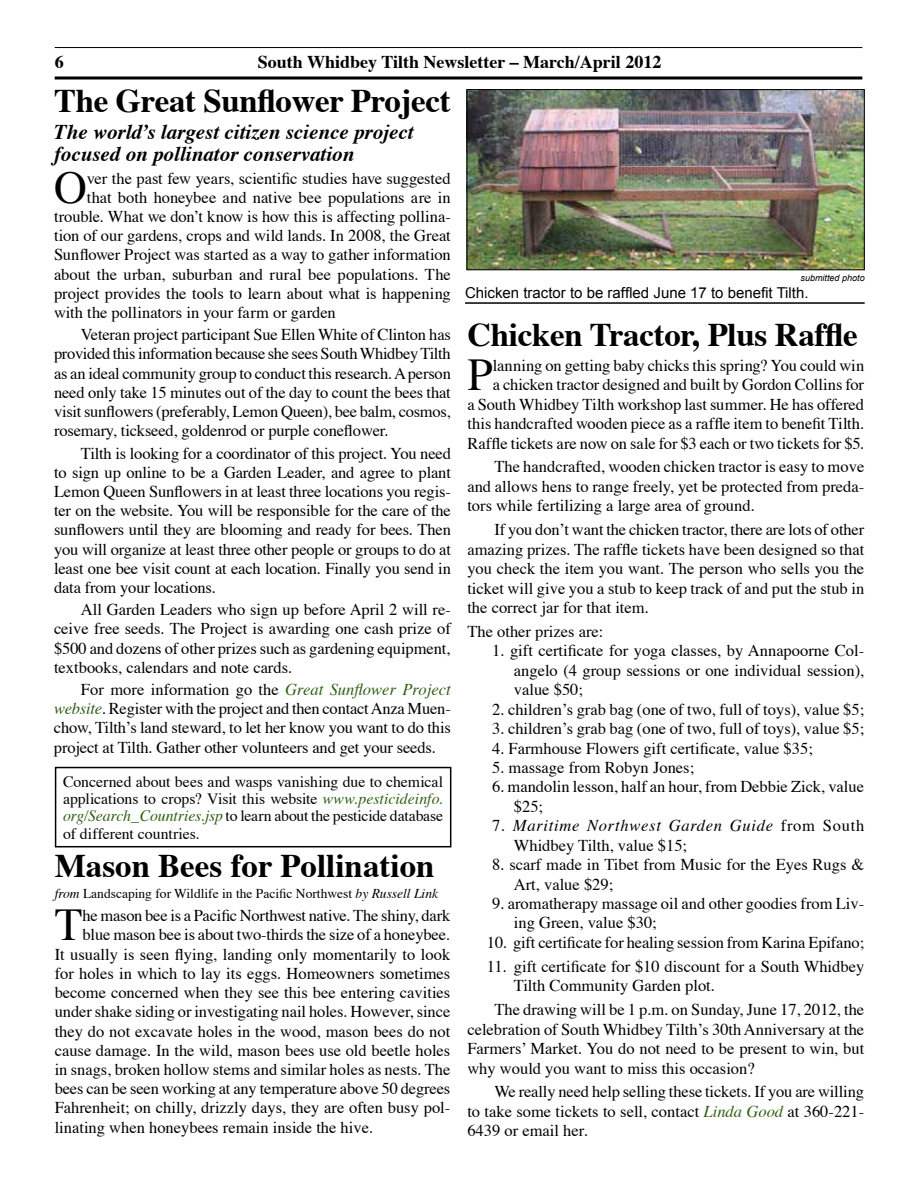
<style>
.page{position:relative;width:918px;height:1188px;background:#fff}
.page>*{position:absolute;margin:0;border:0;box-sizing:border-box;transform-origin:0 0}
.t1{font:45.45px "Times";color:#000}
.t2{font:700 33px "Times";letter-spacing:-.01em;color:#000}
.t3{font:italic 700 21px/22.5px "Times";color:#000}
.t4{font:700 18px "Times";color:#000}
.t5{font:16.5px/19.5px "Times";color:#000;text-align:justify}
.t6{font:15.75px/17.2px "Times";letter-spacing:-.005em;color:#000;text-align:justify}
.t7{font:15px "Arial";color:#000}
.t8{font:13.5px "Times";color:#000}
.t9{font:italic 9px "Arial";color:#000}
.s1{font-style:italic;color:#2f5f14}
.s2{font-style:italic}
</style>
<div class="page">
<img style="left:469px;top:91px;width:394px;height:177px">
<div style="left:467px;top:89px;width:398px;height:181px;border:1px solid #000"></div>
<hr style="left:465px;top:302px;width:400px;height:2px;background:#000">
<div style="left:55px;top:767px;width:396px;height:80px;border:2px solid #000"></div>
<hr style="left:55px;top:47px;width:807px;height:1px;background:#000">
<svg style="left:55px;top:76px;width:807px;height:4px;background:#3f3f3f"></svg>
<p class="t4" style="left:55px;top:49px;width:10px">6</p>
<p class="t4" style="left:258px;top:49px;width:405px">South Whidbey Tilth Newsletter – March/April 2012</p>
<h2 class="t2" style="left:54px;top:79px;width:398px">The Great Sunflower Project</h2>
<p class="t3" style="left:54px;top:122px;width:361px">The world’s largest citizen science project focused on pollinator conservation</p>
<h1 class="t1" style="left:54px;top:159px;width:34px">O</h1>
<p class="t5" style="left:87px;top:169px;width:366px">ver the past few years, scientific studies have suggested</p>
<p class="t5" style="left:87px;top:189px;width:365px">that both honeybee and native bee populations are in</p>
<p class="t5" style="left:54px;top:208px;width:398px">trouble. What we don’t know is how this is affecting pollina-</p>
<p class="t5" style="left:54px;top:227px;width:398px">tion of our gardens, crops and wild lands. In 2008, the Great</p>
<p class="t5" style="left:54px;top:246px;width:398px">Sunflower Project was started as a way to gather information</p>
<p class="t5" style="left:54px;top:265px;width:398px">about the urban, suburban and rural bee populations. The</p>
<p class="t5" style="left:54px;top:285px;width:398px">project provides the tools to learn about what is happening</p>
<p class="t5" style="left:54px;top:304px;width:283px">with the pollinators in your farm or garden</p>
<p class="t5" style="left:54px;top:326px;width:398px;text-indent:27px">Veteran project participant Sue Ellen White of Clinton has provided this information because she sees South Whidbey Tilth as an ideal community group to conduct this research. A person need only take 15 minutes out of the day to count the bees that visit sunflowers (preferably, Lemon Queen), bee balm, cosmos, rosemary, tickseed, goldenrod or purple coneflower.</p>
<p class="t5" style="left:54px;top:444px;width:399px;text-indent:27px">Tilth is looking for a coordinator of this project. You need to sign up online to be a Garden Leader, and agree to plant Lemon Queen Sunflowers in at least three locations you regis&shy;ter on the website. You will be responsible for the care of the sunflowers until they are blooming and ready for bees. Then you will organize at least three other people or groups to do at least one bee visit count at each location. Finally you send in data from your locations.</p>
<p class="t5" style="left:54px;top:601px;width:398px;text-indent:27px">All Garden Leaders who sign up before April 2 will re&shy;ceive free seeds. The Project is awarding one cash prize of $500 and dozens of other prizes such as gardening equipment, textbooks, calendars and note cards.</p>
<p class="t5" style="left:54px;top:681px;width:398px;text-indent:27px">For more information go the <span class="s1">Great Sunflower Project website</span>. Register with the project and then contact Anza Muen&shy;chow, Tilth’s land steward, to let her know you want to do this project at Tilth. Gather other volunteers and get your seeds.</p>
<p class="t6" style="left:63px;top:774px;width:382px">Concerned about bees and wasps vanishing due to chemical applications to crops? Visit this website <span class="s1">www.pesticideinfo. org/Search_Countries.jsp</span> to learn about the pesticide database of different countries.</p>
<h2 class="t2" style="left:55px;top:844px;width:381px">Mason Bees for Pollination</h2>
<p class="t8" style="left:55px;top:885px;width:385px"><span class="s2">from</span> Landscaping for Wildlife in the Pacific Northwest <span class="s2">by Russell Link</span></p>
<h1 class="t1" style="left:55px;top:896px;width:29px">T</h1>
<p class="t5" style="left:82px;top:907px;width:369px">he mason bee is a Pacific Northwest native. The shiny, dark</p>
<p class="t5" style="left:82px;top:926px;width:369px">blue mason bee is about two-thirds the size of a honeybee.</p>
<p class="t5" style="left:55px;top:945px;width:397px">It usually is seen flying, landing only momentarily to look</p>
<p class="t5" style="left:55px;top:965px;width:397px">for holes in which to lay its eggs. Homeowners sometimes</p>
<p class="t5" style="left:55px;top:984px;width:397px">become concerned when they see this bee entering cavities</p>
<p class="t5" style="left:55px;top:1003px;width:397px">under shake siding or investigating nail holes. However, since</p>
<p class="t5" style="left:55px;top:1022px;width:397px">they do not excavate holes in the wood, mason bees do not</p>
<p class="t5" style="left:55px;top:1041px;width:397px">cause damage. In the wild, mason bees use old beetle holes</p>
<p class="t5" style="left:55px;top:1061px;width:397px">in snags, broken hollow stems and similar holes as nests. The</p>
<p class="t5" style="left:55px;top:1080px;width:397px">bees can be seen working at any temperature above 50 degrees</p>
<p class="t5" style="left:55px;top:1099px;width:397px">Fahrenheit; on chilly, drizzly days, they are often busy pol-</p>
<p class="t5" style="left:55px;top:1118px;width:320px">linating when honeybees remain inside the hive.</p>
<p class="t9" style="left:801px;top:272px;width:66px">submitted photo</p>
<p class="t7" style="left:465px;top:283px;width:345px">Chicken tractor to be raffled June 17 to benefit Tilth.</p>
<h2 class="t2" style="left:467px;top:312px;width:392px">Chicken Tractor, Plus Raffle</h2>
<h1 class="t1" style="left:467px;top:346px;width:27px">P</h1>
<p class="t5" style="left:467px;top:357px;width:398px;text-align:right">lanning on getting baby chicks this spring? You could win<br>a chicken tractor designed and built by Gordon Collins for<br>a South Whidbey Tilth workshop last summer. He has offered this handcrafted wooden piece as a raffle item to benefit Tilth.<br>Raffle tickets are now on sale for $3 each or two tickets for $5.</p>
<p class="t5" style="left:467px;top:458px;width:398px;text-indent:27px">The handcrafted, wooden chicken tractor is easy to move and allows hens to range freely, yet be protected from preda&shy;tors while fertilizing a large area of ground.</p>
<p class="t5" style="left:467px;top:521px;width:398px;text-indent:27px">If you don’t want the chicken tractor, there are lots of other amazing prizes. The raffle tickets have been designed so that you check the item you want. The person who sells you the ticket will give you a stub to keep track of and put the stub in the correct jar for that item.</p>
<p class="t5" style="left:467px;top:623px;width:138px">The other prizes are:</p>
<p class="t5" style="left:514px;top:642px;width:352px;text-indent:-22px">1. gift certificate for yoga classes, by Annapoorne Col&shy;angelo (4 group sessions or one individual session), value $50;</p>
<p class="t5" style="left:492px;top:700px;width:374px">2. children’s grab bag (one of two, full of toys), value $5;</p>
<p class="t5" style="left:492px;top:720px;width:374px">3. children’s grab bag (one of two, full of toys), value $5;</p>
<p class="t5" style="left:492px;top:739px;width:322px">4. Farmhouse Flowers gift certificate, value $35;</p>
<p class="t5" style="left:492px;top:759px;width:204px">5. massage from Robyn Jones;</p>
<p class="t5" style="left:514px;top:778px;width:352px;text-indent:-22px">6. mandolin lesson, half an hour, from Debbie Zick, value $25;</p>
<p class="t5" style="left:514px;top:817px;width:352px;text-indent:-22px">7. <span class="s2">Maritime Northwest Garden Guide</span> from South<br>Whidbey Tilth, value $15;</p>
<p class="t5" style="left:514px;top:856px;width:352px;text-indent:-22px">8. scarf made in Tibet from Music for the Eyes Rugs &amp;<br>Art, value $29;</p>
<p class="t5" style="left:514px;top:895px;width:352px;text-indent:-22px">9. aromatherapy massage oil and other goodies from Liv&shy;ing Green, value $30;</p>
<p class="t5" style="left:487px;top:934px;width:379px">10. gift certificate for healing session from Karina Epifano;</p>
<p class="t5" style="left:514px;top:958px;width:352px;text-indent:-27px">11. gift certificate for $10 discount for a South Whidbey<br>Tilth Community Garden plot.</p>
<p class="t5" style="left:467px;top:1001px;width:398px;text-indent:27px">The drawing will be 1 p.m. on Sunday, June 17, 2012, the celebration of South Whidbey Tilth’s 30th Anniversary at the Farmers’ Market. You do not need to be present to win, but why would you want to miss this occasion?</p>
<p class="t5" style="left:467px;top:1083px;width:398px;text-indent:27px">We really need help selling these tickets. If you are willing to take some tickets to sell, contact <span class="s1">Linda Good</span> at 360-221- 6439 or email her<span class="s2">.</span></p>
</div>
